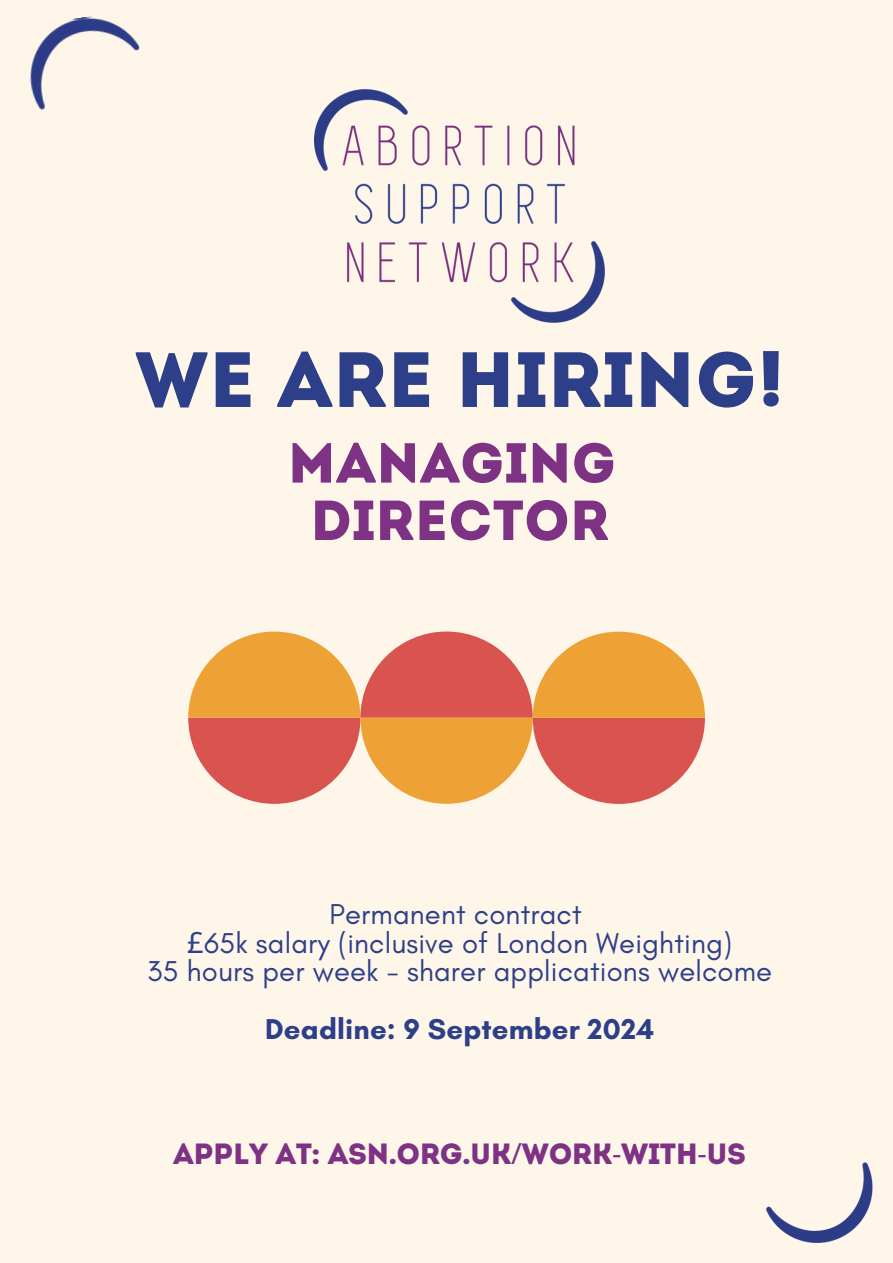
<style>
.page{position:relative;width:893px;height:1263px;background:#fff6ea}
.page>*{position:absolute;margin:0;border:0;box-sizing:border-box;transform-origin:0 0}
.t1{font:78.07px "Intro";color:#2d3f88}
.t2{font:56.25px/57.4px "Intro";color:#7e3284;text-align:center}
.t3{font:29.25px "Glacial Indifference";letter-spacing:.005em;color:#2d3f88}
.t4{font:29.25px "Intro";letter-spacing:-.015em;color:#7e3284}
.t5{font:700 29.25px "Glacial Indifference";letter-spacing:.005em;color:#2d3f88}
.s1{font-family:"Noto Sans"}
</style>
<div class="page">
<img style="left:30px;top:16px;width:110px;height:94px">
<img style="left:766px;top:1162px;width:107px;height:81px">
<img style="left:315px;top:89px;width:289px;height:234px">
<svg style="left:188px;top:631px;width:517px;height:173px"></svg>
<h2 class="t1" style="left:135px;top:348px;width:651px">WE ARE HIRING!</h2>
<p class="t2" style="left:288px;top:440px;width:330px">MANAGING<br>DIRECTOR</p>
<p class="t3" style="left:329px;top:896px;width:254px">Permanent contract</p>
<p class="t3" style="left:187px;top:925px;width:546px"><span class="s1">£</span>65k salary (inclusive of London Weighting)</p>
<p class="t3" style="left:147px;top:953px;width:626px">35 hours per week - sharer applications welcome</p>
<p class="t5" style="left:265px;top:1011px;width:390px">Deadline: 9 September 2024</p>
<p class="t4" style="left:173px;top:1142px;width:574px">APPLY AT: ASN.ORG.UK<span class="s1">/</span>WORK<span class="s1">-</span>WITH<span class="s1">-</span>US</p>
</div>
